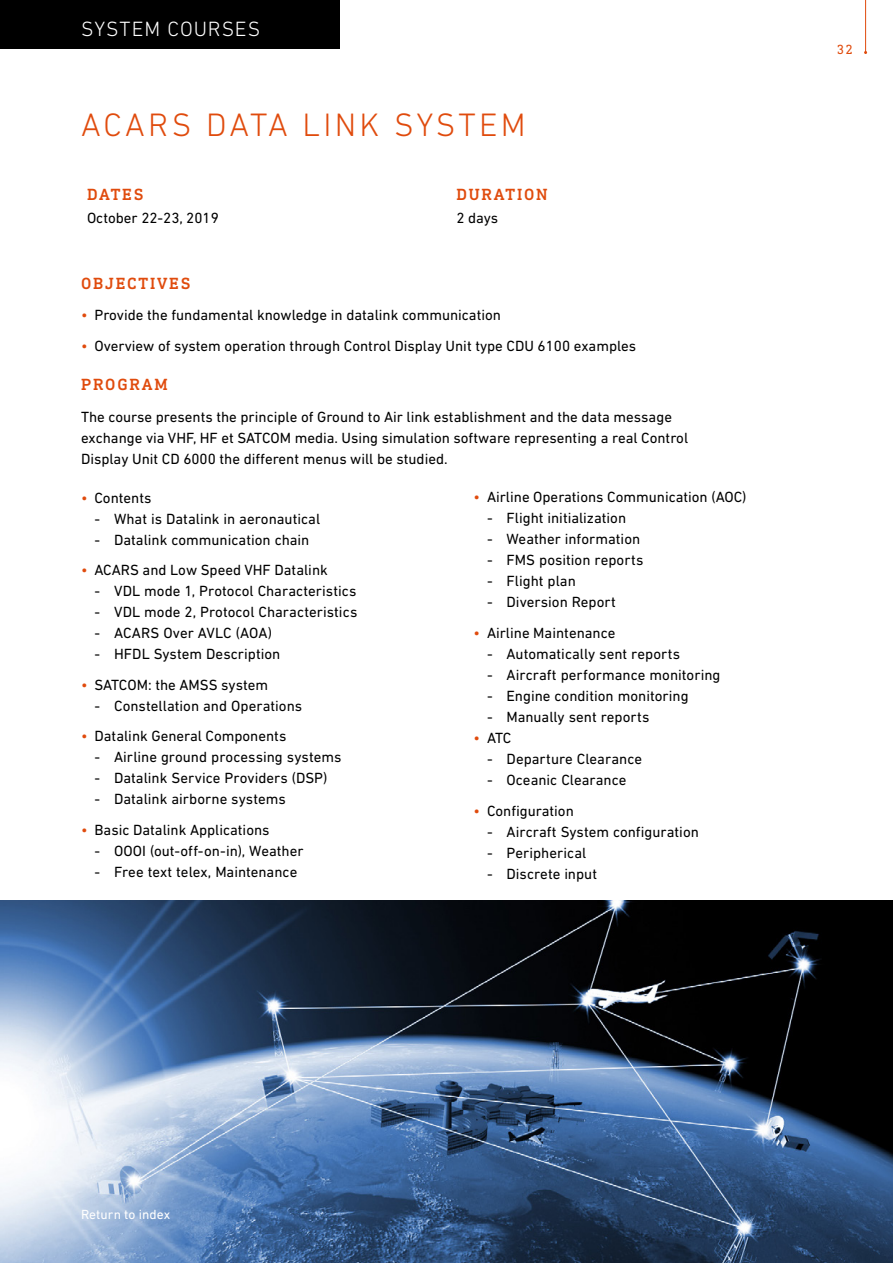
<style>
.page{position:relative;width:893px;height:1263px;background:#fff}
.page>*{position:absolute;margin:0;border:0;box-sizing:border-box;transform-origin:0 0}
.t1{font:300 33px "DIN Next LT Pro";letter-spacing:.1em;color:#e04b0d}
.t2{font:300 21px "DIN Next LT Pro";letter-spacing:.045em;color:#fff}
.t3{font:500 16.5px "DIN Next Slab Pro";letter-spacing:.11em;color:#e04b0d}
.t4{font:15px/21px "DIN Next LT Pro";color:#000}
.t5{font:13.5px "DIN Next LT Pro";letter-spacing:.005em;color:#fff}
.t6{font:13.5px "DIN Next Slab Pro";color:#e04b0d}
.s1{color:#e04b0d}
</style>
<div class="page">
<div style="left:0;top:0;width:340px;height:49px;background:#000"></div>
<img style="left:0;top:900px;width:893px;height:363px">
<hr style="left:865px;top:0;width:1px;height:53px;background:#e04b0d">
<h2 class="t2" style="left:81px;top:17px;width:181px">SYSTEM COURSES</h2>
<h1 class="t1" style="left:81px;top:106px;width:446px">ACARS DATA LINK SYSTEM</h1>
<p class="t3" style="left:87px;top:185px;width:58px">DATES</p>
<p class="t3" style="left:456px;top:185px;width:93px">DURATION</p>
<p class="t4" style="left:87px;top:207px;width:133px">October 22-23, 2019</p>
<p class="t4" style="left:456px;top:207px;width:43px">2 days</p>
<p class="t3" style="left:81px;top:273px;width:111px">OBJECTIVES</p>
<p class="t4" style="left:81px;top:305px;width:421px"><span class="s1">•</span> Provide the fundamental knowledge in datalink communication</p>
<p class="t4" style="left:81px;top:335px;width:557px"><span class="s1">•</span> Overview of system operation through Control Display Unit type CDU 6100 examples</p>
<p class="t3" style="left:81px;top:375px;width:88px">PROGRAM</p>
<p class="t4" style="left:81px;top:406px;width:609px">The course presents the principle of Ground to Air link establishment and the data message exchange via VHF, HF et SATCOM media. Using simulation software representing a real Control<br>Display Unit CD 6000 the different menus will be studied.</p>
<p class="t4" style="left:81px;top:487px;width:72px"><span class="s1">•</span> Contents</p>
<p class="t4" style="left:94px;top:508px;width:227px">- What is Datalink in aeronautical</p>
<p class="t4" style="left:94px;top:529px;width:216px">- Datalink communication chain</p>
<p class="t4" style="left:81px;top:559px;width:248px"><span class="s1">•</span> ACARS and Low Speed VHF Datalink</p>
<p class="t4" style="left:94px;top:580px;width:264px">- VDL mode 1, Protocol Characteristics</p>
<p class="t4" style="left:94px;top:601px;width:264px">- VDL mode 2, Protocol Characteristics</p>
<p class="t4" style="left:94px;top:622px;width:179px">- ACARS Over AVLC (AOA)</p>
<p class="t4" style="left:94px;top:643px;width:187px">- HFDL System Description</p>
<p class="t4" style="left:81px;top:674px;width:189px"><span class="s1">•</span> SATCOM: the AMSS system</p>
<p class="t4" style="left:94px;top:695px;width:209px">- Constellation and Operations</p>
<p class="t4" style="left:81px;top:725px;width:207px"><span class="s1">•</span> Datalink General Components</p>
<p class="t4" style="left:94px;top:746px;width:248px">- Airline ground processing systems</p>
<p class="t4" style="left:94px;top:767px;width:234px">- Datalink Service Providers (DSP)</p>
<p class="t4" style="left:94px;top:788px;width:193px">- Datalink airborne systems</p>
<p class="t4" style="left:81px;top:819px;width:190px"><span class="s1">•</span> Basic Datalink Applications</p>
<p class="t4" style="left:94px;top:840px;width:211px">- OOOI (out-off-on-in), Weather</p>
<p class="t4" style="left:94px;top:861px;width:204px">- Free text telex, Maintenance</p>
<p class="t4" style="left:473px;top:487px;width:275px"><span class="s1">•</span> Airline Operations Communication (AOC)</p>
<p class="t4" style="left:487px;top:508px;width:141px">- Flight initialization</p>
<p class="t4" style="left:487px;top:529px;width:155px">- Weather information</p>
<p class="t4" style="left:487px;top:550px;width:158px">- FMS position reports</p>
<p class="t4" style="left:487px;top:571px;width:90px">- Flight plan</p>
<p class="t4" style="left:487px;top:592px;width:131px">- Diversion Report</p>
<p class="t4" style="left:473px;top:622px;width:143px"><span class="s1">•</span> Airline Maintenance</p>
<p class="t4" style="left:487px;top:643px;width:195px">- Automatically sent reports</p>
<p class="t4" style="left:487px;top:664px;width:235px">- Aircraft performance monitoring</p>
<p class="t4" style="left:487px;top:685px;width:203px">- Engine condition monitoring</p>
<p class="t4" style="left:487px;top:706px;width:164px">- Manually sent reports</p>
<p class="t4" style="left:473px;top:727px;width:39px"><span class="s1">•</span> ATC</p>
<p class="t4" style="left:487px;top:748px;width:157px">- Departure Clearance</p>
<p class="t4" style="left:487px;top:769px;width:141px">- Oceanic Clearance</p>
<p class="t4" style="left:473px;top:800px;width:102px"><span class="s1">•</span> Configuration</p>
<p class="t4" style="left:487px;top:821px;width:213px">- Aircraft System configuration</p>
<p class="t4" style="left:487px;top:842px;width:101px">- Peripherical</p>
<p class="t4" style="left:487px;top:863px;width:112px">- Discrete input</p>
<p class="t6" style="left:837px;top:42px;width:17px">32</p>
<p class="t5" style="left:81px;top:1207px;width:91px">Return to index</p>
</div>
